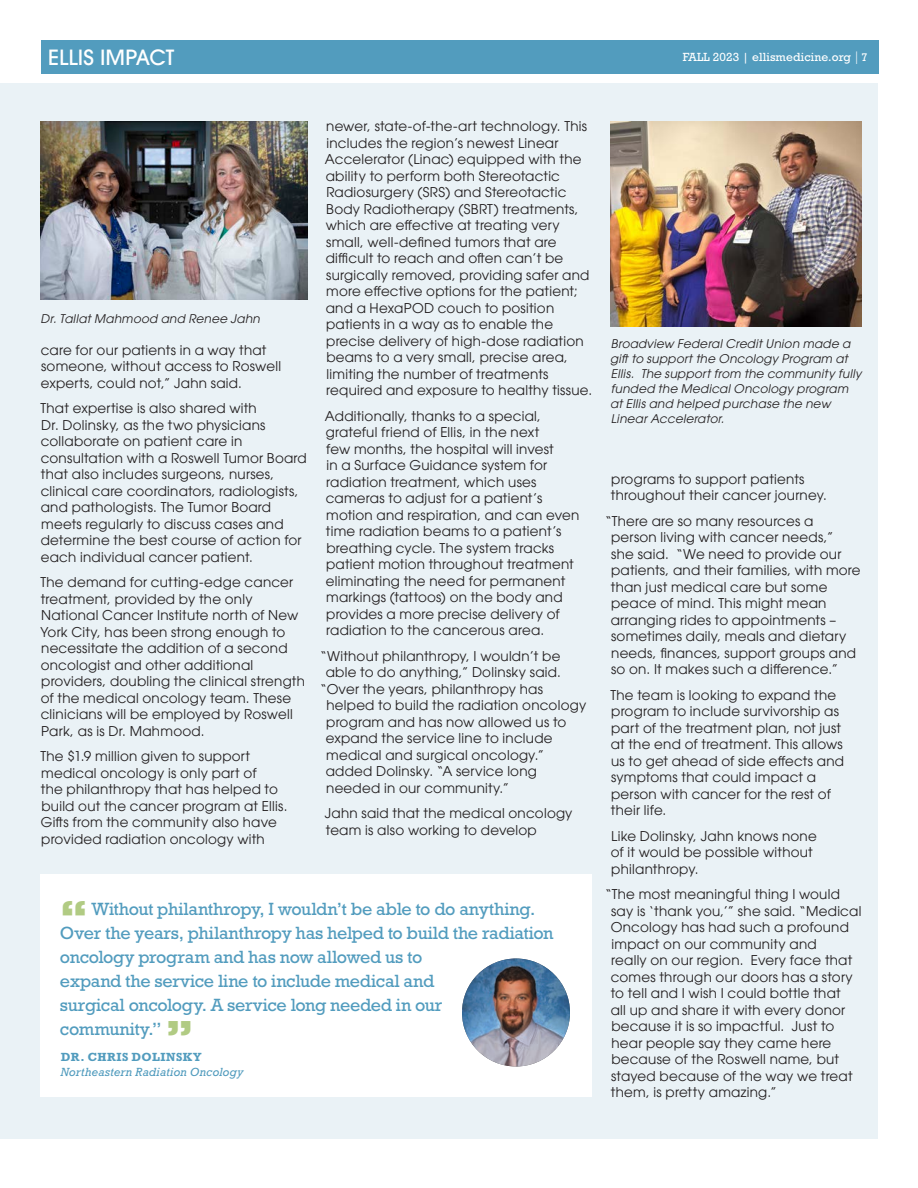
<style>
.page{position:relative;width:918px;height:1188px;background:#fff}
.page>*{position:absolute;margin:0;border:0;box-sizing:border-box;transform-origin:0 0}
._1_bluequote{font:800 38.25px "Rockwell Std";color:#b1cb83}
._1_Body{font:500 21px "ITC Avant Garde Pro";color:#fff}
._1_bluequote-2{font:18px/24px "Rockwell Std";letter-spacing:-.02em;color:#529cbe}
._1_Body-2{font:13.5px/16.5px "ITC Avant Garde Pro";letter-spacing:.015em;color:#231f20}
._1_quote_title{font:italic 12px/15px "ITC Avant Garde Pro";letter-spacing:.02em;color:#231f20}
._1_quote_title-2{font:italic 12px "Rockwell Std";letter-spacing:.015em;color:#529cbe}
.t1{font:12px "Rockwell Std";letter-spacing:.01em;color:#fff}
._1_quote_name{font:700 12px "Rockwell Std";letter-spacing:.045em;color:#529cbe}
.s1{font-size:14.1px}
.s2{font-size:11.25px}
.s3{font-weight:800;font-size:38.25px;color:#b1cb83}
</style>
<div class="page">
<div style="left:0;top:83px;width:878px;height:1055px;background:#eaf2f6"></div>
<div style="left:40px;top:874px;width:552px;height:223px;background:#fff"></div>
<img style="left:610px;top:122px;width:252px;height:205px">
<img style="left:40px;top:122px;width:268px;height:178px">
<div style="left:41px;top:40px;width:837px;height:34px;background:#529cbe"></div>
<img style="left:462px;top:958px;width:108px;height:108px;border-radius:54px">
<p class="_1_Body" style="left:48px;top:44px;width:128px">ELLIS IMPACT</p>
<p class="t1" style="left:683px;top:50px;width:186px">FALL 2023 | ellismedicine.org <span class="s1">|</span> <span class="s2">7</span></p>
<p class="_1_quote_title" style="left:41px;top:311px;width:221px">Dr. Tallat Mahmood and Renee Jahn</p>
<p class="_1_Body-2" style="left:41px;top:341px;width:242px">care for our patients in a way that someone, without access to Roswell experts, could not,” Jahn said.</p>
<p class="_1_Body-2" style="left:41px;top:400px;width:268px">That expertise is also shared with<br>Dr. Dolinsky, as the two physicians collaborate on patient care in consultation with a Roswell Tumor Board that also includes surgeons, nurses, clinical care coordinators, radiologists, and pathologists. The Tumor Board meets regularly to discuss cases and determine the best course of action for each individual cancer patient.</p>
<p class="_1_Body-2" style="left:40px;top:574px;width:266px">The demand for cutting-edge cancer treatment, provided by the only National Cancer Institute north of New York City, has been strong enough to necessitate the addition of a second oncologist and other additional providers, doubling the clinical strength of the medical oncology team. These clinicians will be employed by Roswell Park, as is Dr. Mahmood.</p>
<p class="_1_Body-2" style="left:41px;top:748px;width:248px">The $1.9 million given to support medical oncology is only part of<br>the philanthropy that has helped to build out the cancer program at Ellis.<br>Gifts from the community also have provided radiation oncology with</p>
<p class="_1_Body-2" style="left:325px;top:118px;width:269px">newer, state-of-the-art technology. This includes the region’s newest Linear Accelerator (Linac) equipped with the ability to perform both Stereotactic Radiosurgery (SRS) and Stereotactic Body Radiotherapy (SBRT) treatments, which are effective at treating very small, well-defined tumors that are difficult to reach and often can’t be surgically removed, providing safer and more effective options for the patient; and a HexaPOD couch to position patients in a way as to enable the precise delivery of high-dose radiation beams to a very small, precise area, limiting the number of treatments required and exposure to healthy tissue.</p>
<p class="_1_Body-2" style="left:325px;top:408px;width:256px">Additionally, thanks to a special, grateful friend of Ellis, in the next<br>few months, the hospital will invest<br>in a Surface Guidance system for radiation treatment, which uses cameras to adjust for a patient’s motion and respiration, and can even time radiation beams to a patient’s breathing cycle. The system tracks patient motion throughout treatment eliminating the need for permanent markings (tattoos) on the body and provides a more precise delivery of radiation to the cancerous area.</p>
<p class="_1_Body-2" style="left:320px;top:647px;width:242px">“Without philanthropy, I wouldn’t be</p>
<p class="_1_Body-2" style="left:326px;top:664px;width:237px">able to do anything,” Dolinsky said.</p>
<p class="_1_Body-2" style="left:320px;top:680px;width:224px">“Over the years, philanthropy has</p>
<p class="_1_Body-2" style="left:326px;top:697px;width:261px">helped to build the radiation oncology</p>
<p class="_1_Body-2" style="left:326px;top:713px;width:242px">program and has now allowed us to</p>
<p class="_1_Body-2" style="left:326px;top:730px;width:228px">expand the service line to include</p>
<p class="_1_Body-2" style="left:326px;top:746px;width:219px">medical and surgical oncology.”</p>
<p class="_1_Body-2" style="left:326px;top:763px;width:213px">added Dolinsky. “A service long</p>
<p class="_1_Body-2" style="left:326px;top:779px;width:184px">needed in our community.”</p>
<p class="_1_Body-2" style="left:325px;top:805px;width:249px">Jahn said that the medical oncology team is also working to develop</p>
<p class="_1_bluequote-2" style="left:60px;top:897px;width:495px"><span class="s3">“</span> Without philanthropy, I wouldn’t be able to do anything.<br>Over the years, philanthropy has helped to build the radiation oncology program and has now allowed us to<br>expand the service line to include medical and<br>surgical oncology. A service long needed in our<br>community.”</p>
<p class="_1_quote_name" style="left:61px;top:1049px;width:142px">DR. CHRIS DOLINSKY</p>
<p class="_1_bluequote" style="left:166px;top:1010px;width:29px">”</p>
<p class="_1_quote_title-2" style="left:60px;top:1065px;width:184px">Northeastern Radiation Oncology</p>
<p class="_1_quote_title" style="left:610px;top:336px;width:253px">Broadview Federal Credit Union made a gift to support the Oncology Program at Ellis. The support from the community fully funded the Medical Oncology program at Ellis and helped purchase the new Linear Accelerator.</p>
<p class="_1_Body-2" style="left:611px;top:470px;width:218px">programs to support patients throughout their cancer journey.</p>
<p class="_1_Body-2" style="left:611px;top:512px;width:252px;text-indent:-5px">“There are so many resources a person living with cancer needs,”<br>she said. “We need to provide our patients, and their families, with more than just medical care but some peace of mind. This might mean arranging rides to appointments – sometimes daily, meals and dietary needs, finances, support groups and so on. It makes such a difference.”</p>
<p class="_1_Body-2" style="left:611px;top:686px;width:235px">The team is looking to expand the program to include survivorship as part of the treatment plan, not just at the end of treatment. This allows us to get ahead of side effects and symptoms that could impact a person with cancer for the rest of their life.</p>
<p class="_1_Body-2" style="left:611px;top:827px;width:208px">Like Dolinsky, Jahn knows none of it would be possible without philanthropy.</p>
<p class="_1_Body-2" style="left:611px;top:886px;width:252px;text-indent:-5px">“The most meaningful thing I would say is ‘thank you,’” she said. “Medical<br>Oncology has had such a profound impact on our community and<br>really on our region. Every face that comes through our doors has a story to tell and I wish I could bottle that<br>all up and share it with every donor because it is so impactful. Just to hear people say they came here because of the Roswell name, but stayed because of the way we treat them, is pretty amazing.”</p>
</div>
